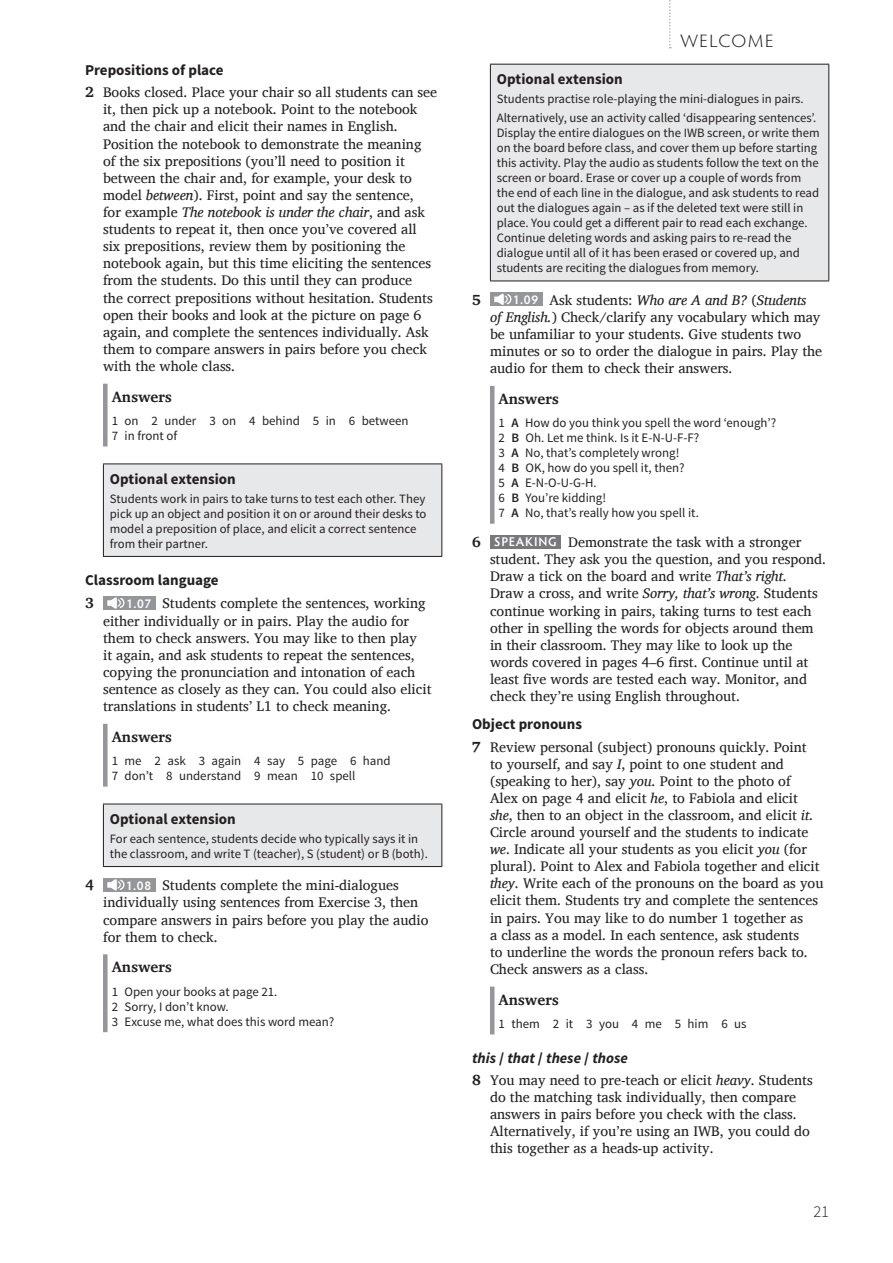
<style>
.page{position:relative;width:893px;height:1263px;background:#fff}
.page>*{position:absolute;margin:0;border:0;box-sizing:border-box;transform-origin:0 0}
.t1{font:300 18px "Hypatia Sans Pro";letter-spacing:.085em;color:#231f20;scale:1.05 1}
.t2{font:300 16.5px "Source Sans Pro";color:#231f20}
.t3{font:700 15px "Source Sans Pro";color:#231f20}
.t4{font:700 15px "Charis SIL";color:#231f20}
.t5{font:italic 700 15px "Source Sans Pro";color:#231f20}
.t6{font:14.25px/17.1px "Charis SIL";color:#231f20}
.t7{font:12.9px/15px "Source Sans Pro";color:#231f20}
.t8{font:12.75px/15px "Source Sans Pro";color:#231f20}
.s1{font-weight:700;font-size:15px}
.s2{font-style:italic}
.s3{font-family:"Hypatia Sans Pro";font-weight:600;font-size:12.75px;color:#fff}
.s4{font-weight:600}
.s5{font-style:normal}
</style>
<div class="page">
<div style="left:103px;top:384px;width:5px;height:62px;background:#949699"></div>
<div style="left:103px;top:464px;width:339px;height:92px;background:#e7e8e9"></div>
<hr style="left:103px;top:464px;width:1px;height:92px;background:#231f20">
<hr style="left:441px;top:464px;width:1px;height:92px;background:#231f20">
<hr style="left:103px;top:463px;width:339px;height:1px;background:#231f20">
<hr style="left:103px;top:556px;width:339px;height:1px;background:#231f20">
<div style="left:103px;top:596px;width:53px;height:14px;background:#949699"></div>
<svg style="left:107px;top:597px;width:18px;height:12px"></svg>
<div style="left:103px;top:724px;width:5px;height:63px;background:#949699"></div>
<div style="left:103px;top:804px;width:339px;height:62px;background:#e7e8e9"></div>
<hr style="left:103px;top:804px;width:1px;height:62px;background:#231f20">
<hr style="left:441px;top:804px;width:1px;height:62px;background:#231f20">
<hr style="left:103px;top:804px;width:339px;height:1px;background:#231f20">
<hr style="left:103px;top:866px;width:339px;height:1px;background:#231f20">
<div style="left:103px;top:878px;width:53px;height:14px;background:#949699"></div>
<svg style="left:107px;top:879px;width:18px;height:12px"></svg>
<div style="left:103px;top:954px;width:5px;height:78px;background:#949699"></div>
<div style="left:490px;top:64px;width:339px;height:217px;background:#e7e8e9"></div>
<hr style="left:490px;top:65px;width:1px;height:216px;background:#231f20">
<hr style="left:828px;top:65px;width:1px;height:216px;background:#231f20">
<hr style="left:490px;top:64px;width:339px;height:1px;background:#231f20">
<hr style="left:490px;top:281px;width:339px;height:1px;background:#231f20">
<div style="left:490px;top:293px;width:52px;height:13px;background:#949699"></div>
<svg style="left:494px;top:292px;width:18px;height:13px"></svg>
<hr style="left:490px;top:386px;width:4px;height:138px;background:#949699">
<div style="left:490px;top:535px;width:70px;height:14px;background:#77797c"></div>
<hr style="left:490px;top:986px;width:4px;height:48px;background:#949699">
<svg style="left:669px;top:0;width:2px;height:48px"></svg>
<p class="t3" style="left:85px;top:60px;width:140px">Prepositions of place</p>
<p class="t6" style="left:103px;top:84px;width:336px;text-indent:-18px"><span class="s1">2</span> Books closed. Place your chair so all students can see it, then pick up a notebook. Point to the notebook and the chair and elicit their names in English.<br>Position the notebook to demonstrate the meaning of the six prepositions (you’ll need to position it between the chair and, for example, your desk to model <span class="s2">between</span>). First, point and say the sentence,<br>for example <span class="s2">The notebook is under the chair</span>, and ask students to repeat it, then once you’ve covered all six prepositions, review them by positioning the notebook again, but this time eliciting the sentences from the students. Do this until they can produce<br>the correct prepositions without hesitation. Students open their books and look at the picture on page 6 again, and complete the sentences individually. Ask them to compare answers in pairs before you check with the whole class.</p>
<p class="t4" style="left:112px;top:388px;width:62px">Answers</p>
<p class="t7" style="left:112px;top:414px;width:298px">1 on 2 under 3 on 4 behind 5 in 6 between<br>7 in front of</p>
<p class="t3" style="left:110px;top:469px;width:127px">Optional extension</p>
<p class="t8" style="left:110px;top:491px;width:318px">Students work in pairs to take turns to test each other. They pick up an object and position it on or around their desks to model a preposition of place, and elicit a correct sentence from their partner.</p>
<p class="t3" style="left:85px;top:570px;width:135px">Classroom language</p>
<p class="t4" style="left:85px;top:594px;width:10px">3</p>
<p class="t6" style="left:103px;top:595px;width:330px;text-indent:23px"><span class="s3">1.07</span> Students complete the sentences, working either individually or in pairs. Play the audio for them to check answers. You may like to then play<br>it again, and ask students to repeat the sentences, copying the pronunciation and intonation of each sentence as closely as they can. You could also elicit translations in students’ L1 to check meaning.</p>
<p class="t4" style="left:112px;top:728px;width:62px">Answers</p>
<p class="t7" style="left:112px;top:754px;width:281px">1 me 2 ask 3 again 4 say 5 page 6 hand<br>7 don’t 8 understand 9 mean 10 spell</p>
<p class="t3" style="left:110px;top:809px;width:127px">Optional extension</p>
<p class="t8" style="left:110px;top:831px;width:320px">For each sentence, students decide who typically says it in the classroom, and write T (teacher), S (student) or B (both).</p>
<p class="t4" style="left:85px;top:876px;width:10px">4</p>
<p class="t6" style="left:103px;top:877px;width:327px;text-indent:23px"><span class="s3">1.08</span> Students complete the mini-dialogues individually using sentences from Exercise 3, then compare answers in pairs before you play the audio for them to check.</p>
<p class="t4" style="left:112px;top:958px;width:62px">Answers</p>
<p class="t7" style="left:112px;top:984px;width:224px">1 Open your books at page 21.<br>2 Sorry, I don’t know.<br>3 Excuse me, what does this word mean?</p>
<p class="t1" style="left:680px;top:29px;width:90px">WELCOME</p>
<p class="t3" style="left:497px;top:69px;width:127px">Optional extension</p>
<p class="t8" style="left:497px;top:90px;width:321px;line-height:19.2px">Students practise role-playing the mini-dialogues in pairs.<br>Alternatively, use an activity called ‘disappearing sentences’.</p>
<p class="t8" style="left:497px;top:126px;width:325px">Display the entire dialogues on the IWB screen, or write them on the board before class, and cover them up before starting this activity. Play the audio as students follow the text on the screen or board. Erase or cover up a couple of words from the end of each line in the dialogue, and ask students to read out the dialogues again – as if the deleted text were still in place. You could get a different pair to read each exchange.<br>Continue deleting words and asking pairs to re-read the dialogue until all of it has been erased or covered up, and students are reciting the dialogues from memory.</p>
<p class="t4" style="left:472px;top:291px;width:10px">5</p>
<p class="t6" style="left:490px;top:291px;width:334px;text-indent:23px"><span class="s3">1.09</span> Ask students: <span class="s2">Who are A and B?</span> (<span class="s2">Students<br>of English.</span>) Check/clarify any vocabulary which may be unfamiliar to your students. Give students two minutes or so to order the dialogue in pairs. Play the audio for them to check their answers.</p>
<p class="t4" style="left:499px;top:390px;width:62px">Answers</p>
<p class="t7" style="left:499px;top:416px;width:279px">1 <span class="s4">A</span> How do you think you spell the word ‘enough’?<br>2 <span class="s4">B</span> Oh. Let me think. Is it E-N-U-F-F?<br>3 <span class="s4">A</span> No, that’s completely wrong!<br>4 <span class="s4">B</span> OK, how do you spell it, then?<br>5 <span class="s4">A</span> E-N-O-U-G-H.<br>6 <span class="s4">B</span> You’re kidding!<br>7 <span class="s4">A</span> No, that’s really how you spell it.</p>
<p class="t6" style="left:490px;top:534px;width:338px;text-indent:-18px"><span class="s1">6</span> <span class="s3">SPEAKING</span> Demonstrate the task with a stronger student. They ask you the question, and you respond.<br>Draw a tick on the board and write <span class="s2">That’s right</span>.<br>Draw a cross, and write <span class="s2">Sorry, that’s wrong</span>. Students continue working in pairs, taking turns to test each other in spelling the words for objects around them in their classroom. They may like to look up the words covered in pages 4–6 first. Continue until at least five words are tested each way. Monitor, and check they’re using English throughout.</p>
<p class="t3" style="left:472px;top:715px;width:112px">Object pronouns</p>
<p class="t6" style="left:490px;top:738px;width:335px;text-indent:-18px"><span class="s1">7</span> Review personal (subject) pronouns quickly. Point<br>to yourself, and say <span class="s2">I</span>, point to one student and (speaking to her), say <span class="s2">you</span>. Point to the photo of<br>Alex on page 4 and elicit <span class="s2">he</span>, to Fabiola and elicit <span class="s2">she</span>, then to an object in the classroom, and elicit <span class="s2">it</span>.<br>Circle around yourself and the students to indicate <span class="s2">we</span>. Indicate all your students as you elicit <span class="s2">you</span> (for plural). Point to Alex and Fabiola together and elicit <span class="s2">they</span>. Write each of the pronouns on the board as you elicit them. Students try and complete the sentences in pairs. You may like to do number 1 together as<br>a class as a model. In each sentence, ask students<br>to underline the words the pronoun refers back to.<br>Check answers as a class.</p>
<p class="t4" style="left:499px;top:990px;width:62px">Answers</p>
<p class="t7" style="left:499px;top:1016px;width:250px">1them 2it 3you 4me 5him 6us</p>
<p class="t5" style="left:472px;top:1048px;width:157px">this <span class="s5">/</span> that <span class="s5">/</span> these <span class="s5">/</span> those</p>
<p class="t6" style="left:490px;top:1071px;width:324px;text-indent:-18px"><span class="s1">8</span> You may need to pre-teach or elicit <span class="s2">heavy</span>. Students do the matching task individually, then compare answers in pairs before you check with the class.<br>Alternatively, if you’re using an IWB, you could do this together as a heads-up activity.</p>
<p class="t2" style="left:813px;top:1201px;width:17px">21</p>
</div>
